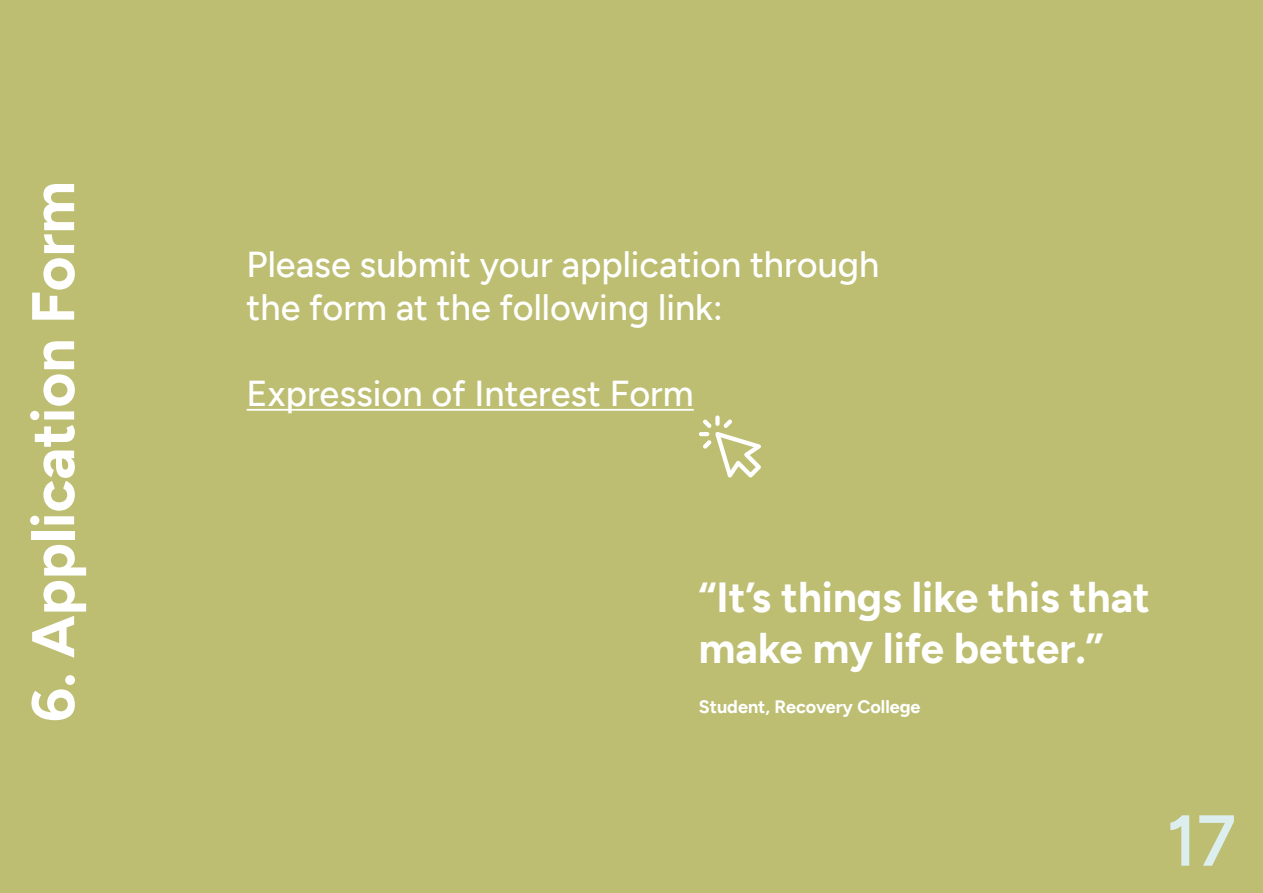
<style>
.page{position:relative;width:1263px;height:893px;background:#bdbe72}
.page>*{position:absolute;margin:0;border:0;box-sizing:border-box;transform-origin:0 0}
.t1{font:600 72px "Oak Sans";color:#dceeed}
.t2{font:700 60px "Oak Sans";color:#fff}
.t3{font:700 42px/50.4px "Oak Sans";color:#fff}
.t4{font:500 36px/43.2px "Oak Sans";color:#fff}
.t5{font:700 18px "Oak Sans";color:#fff}
</style>
<div class="page">
<hr style="left:247px;top:409px;width:447px;height:2px;background:#fff">
<svg style="left:699px;top:415px;width:62px;height:63px"></svg>
<h2 class="t2" style="left:17px;top:722px;width:543px;rotate:-90deg">6. Application Form</h2>
<p class="t4" style="left:247px;top:242px;width:634px">Please submit your application through the form at the following link:</p>
<p class="t4" style="left:247px;top:372px;width:449px">Expression of Interest Form</p>
<p class="t3" style="left:699px;top:572px;width:453px">“It’s things like this that make my life better.”</p>
<p class="t5" style="left:699px;top:696px;width:223px">Student, Recovery College</p>
<h1 class="t1" style="left:1166px;top:798px;width:71px">17</h1>
</div>
